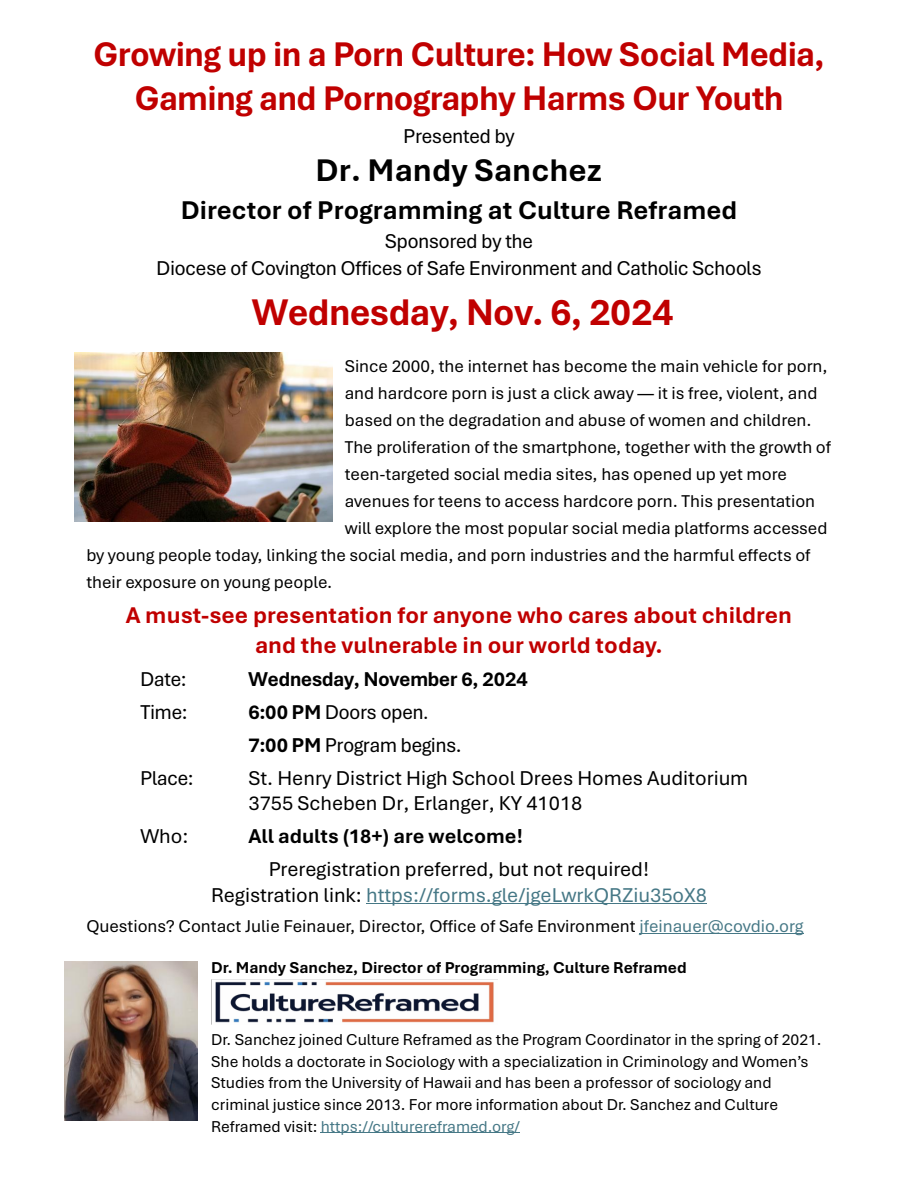
<style>
.page{position:relative;width:918px;height:1188px;background:#fff}
.page>*{position:absolute;margin:0;border:0;box-sizing:border-box;transform-origin:0 0}
.t1{font:700 39px "Aptos Display";color:#c00000}
.t2{font:700 36px/44px "Aptos Display";color:#c00000;text-align:center}
.t3{font:700 33px "Aptos";color:#000}
.t4{font:700 27px "Aptos";color:#000}
.t5{font:700 24px/29.4px "Aptos";color:#c00000;text-align:center}
.t6{font:21px/25.8px "Aptos";color:#000}
.t7{font:21px/27.2px "Aptos Display";color:#000;text-align:center}
.t8{font:700 21px "Aptos";color:#000}
.t9{font:700 21px "Aptos Display";color:#000}
.t10{font:18px "Aptos";color:#000}
.t11{font:16.5px/21.8px "Aptos";color:#000}
.t12{font:700 16.5px "Aptos";color:#000}
.s1{font-weight:700}
.s2{font-size:19.5px}
.s3{color:#467886}
</style>
<div class="page">
<hr style="left:366px;top:903px;width:341px;height:1px;background:#467886">
<hr style="left:639px;top:933px;width:165px;height:1px;background:#467886">
<hr style="left:321px;top:1133px;width:199px;height:1px;background:#467886">
<img style="left:211px;top:980px;width:283px;height:45px">
<img style="left:75px;top:353px;width:257px;height:169px">
<img style="left:65px;top:962px;width:133px;height:158px">
<p class="t2" style="left:94px;top:32px;width:732px">Growing up in a Porn Culture: How Social Media,<br>Gaming and Pornography Harms Our Youth</p>
<p class="t7" style="left:404px;top:123px;width:113px">Presented by</p>
<p class="t3" style="left:316px;top:150px;width:288px">Dr. Mandy Sanchez</p>
<p class="t4" style="left:181px;top:193px;width:558px">Director of Programming at Culture Reframed</p>
<p class="t7" style="left:157px;top:227px;width:606px">Sponsored by the<br>Diocese of Covington Offices of Safe Environment and Catholic Schools</p>
<p class="t1" style="left:252px;top:288px;width:423px">Wednesday, Nov. 6, 2024</p>
<p class="t10" style="left:345px;top:355px;width:484px">Since 2000, the internet has become the main vehicle for porn,</p>
<p class="t10" style="left:345px;top:382px;width:474px">and hardcore porn is just a click away — it is free, violent, and</p>
<p class="t10" style="left:345px;top:409px;width:468px">based on the degradation and abuse of women and children.</p>
<p class="t10" style="left:345px;top:436px;width:488px">The proliferation of the smartphone, together with the growth of</p>
<p class="t10" style="left:345px;top:463px;width:444px">teen-targeted social media sites, has opened up yet more</p>
<p class="t10" style="left:345px;top:490px;width:472px">avenues for teens to access hardcore porn. This presentation</p>
<p class="t10" style="left:345px;top:517px;width:484px">will explore the most popular social media platforms accessed</p>
<p class="t10" style="left:86px;top:544px;width:726px">by young people today, linking the social media, and porn industries and the harmful effects of</p>
<p class="t10" style="left:86px;top:571px;width:247px">their exposure on young people.</p>
<p class="t5" style="left:126px;top:601px;width:668px">A must-see presentation for anyone who cares about children and the vulnerable in our world today.</p>
<p class="t7" style="left:140px;top:666px;width:48px">Date:</p>
<p class="t9" style="left:248px;top:667px;width:281px">Wednesday, November 6, 2024</p>
<p class="t7" style="left:140px;top:699px;width:48px">Time:</p>
<p class="t7" style="left:248px;top:699px;width:181px"><span class="s1">6:00 PM</span> Doors open<span class="s2">.</span></p>
<p class="t7" style="left:248px;top:731px;width:214px"><span class="s1">7:00 PM</span> Program begins.</p>
<p class="t7" style="left:140px;top:764px;width:54px">Place:</p>
<p class="t6" style="left:248px;top:765px;width:501px">St. Henry District High School Drees Homes Auditorium<br>3755 Scheben Dr, Erlanger, KY 41018</p>
<p class="t6" style="left:140px;top:823px;width:50px">Who:</p>
<p class="t8" style="left:248px;top:824px;width:276px">All adults (18+) are welcome!</p>
<p class="t6" style="left:211px;top:856px;width:497px;text-align:center">Preregistration preferred, but not required!<br>Registration link: <span class="s3">https://forms.gle/jgeLwrkQRZiu35oX8</span></p>
<p class="t10" style="left:86px;top:915px;width:719px">Questions? Contact Julie Feinauer, Director, Office of Safe Environment <span class="s3">jfeinauer@covdio.org</span></p>
<p class="t12" style="left:211px;top:958px;width:477px">Dr. Mandy Sanchez, Director of Programming, Culture Reframed</p>
<p class="t11" style="left:211px;top:1029px;width:612px">Dr. Sanchez joined Culture Reframed as the Program Coordinator in the spring of 2021.<br>She holds a doctorate in Sociology with a specialization in Criminology and Women’s Studies from the University of Hawaii and has been a professor of sociology and criminal justice since 2013. For more information about Dr. Sanchez and Culture Reframed visit: <span class="s3">https://culturereframed.org/</span></p>
</div>
